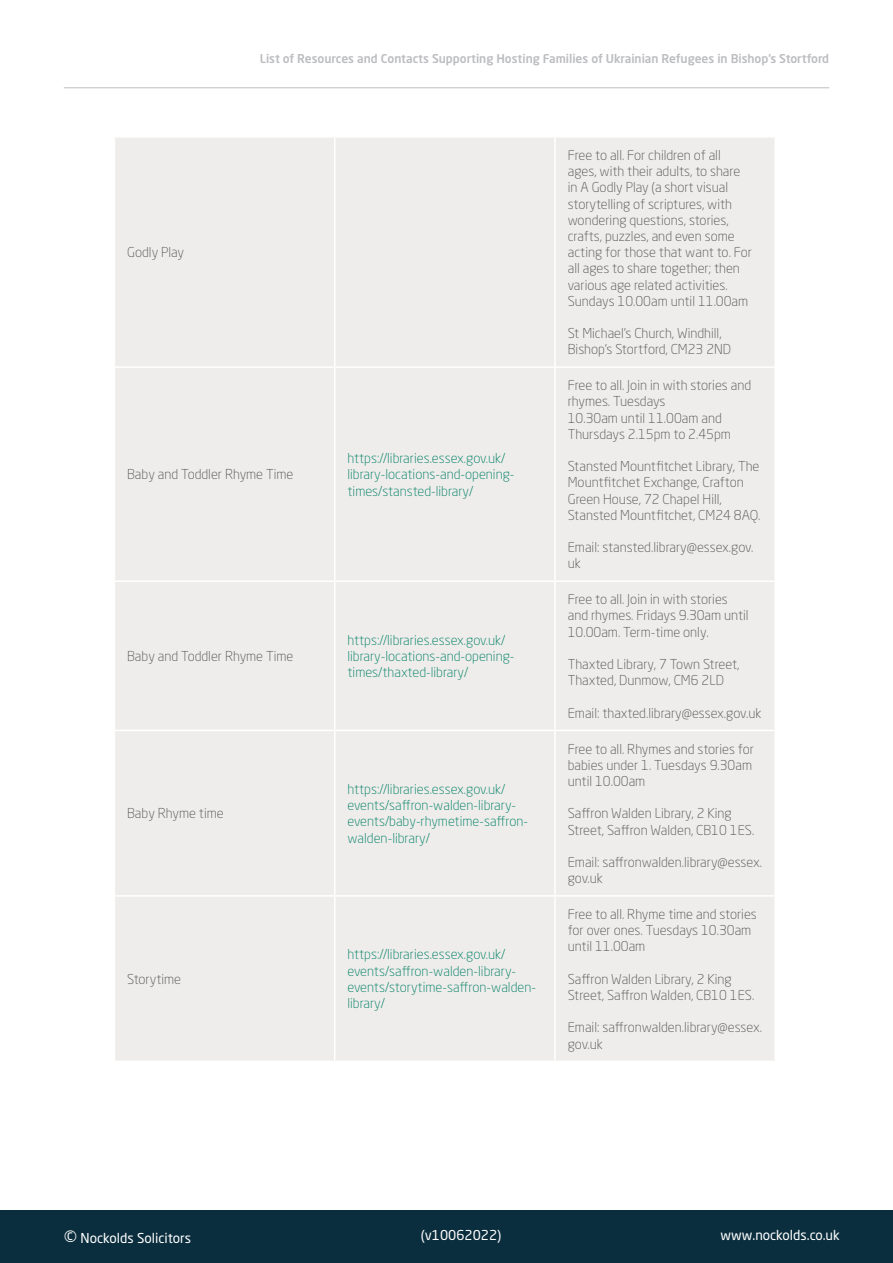
<style>
.page{position:relative;width:893px;height:1263px;background:#fff}
.page>*{position:absolute;margin:0;border:0;box-sizing:border-box;transform-origin:0 0}
.t1{font:18px "Neo Sans Std";color:#fff}
.t2{font:300 13.5px/16.2px "Neo Sans Std";color:#525655}
.t3{font:300 13.5px/16.2px "Neo Sans Std";color:#008063}
.t4{font:13.5px "Neo Sans Std";color:#fff}
.t5{font:500 12px "Neo Sans Std";color:#bcbdc0}
</style>
<div class="page">
<div style="left:0;top:1210px;width:893px;height:53px;background:#0a2e3e"></div>
<div style="left:115px;top:138px;width:659px;height:922px;background:#efedec"></div>
<hr style="left:334px;top:138px;width:1px;height:228px;background:#fff">
<hr style="left:554px;top:138px;width:2px;height:228px;background:#fff">
<hr style="left:114px;top:366px;width:221px;height:2px;background:#fff">
<hr style="left:335px;top:366px;width:220px;height:2px;background:#fff">
<hr style="left:334px;top:368px;width:1px;height:212px;background:#fff">
<hr style="left:555px;top:366px;width:221px;height:2px;background:#fff">
<hr style="left:554px;top:368px;width:2px;height:212px;background:#fff">
<hr style="left:114px;top:580px;width:221px;height:2px;background:#fff">
<hr style="left:335px;top:580px;width:220px;height:2px;background:#fff">
<hr style="left:334px;top:582px;width:1px;height:148px;background:#fff">
<hr style="left:555px;top:580px;width:221px;height:2px;background:#fff">
<hr style="left:554px;top:582px;width:2px;height:148px;background:#fff">
<hr style="left:114px;top:730px;width:221px;height:1px;background:#fff">
<hr style="left:335px;top:730px;width:220px;height:1px;background:#fff">
<hr style="left:334px;top:731px;width:1px;height:164px;background:#fff">
<hr style="left:555px;top:730px;width:221px;height:1px;background:#fff">
<hr style="left:554px;top:731px;width:2px;height:164px;background:#fff">
<hr style="left:114px;top:895px;width:221px;height:2px;background:#fff">
<hr style="left:335px;top:895px;width:220px;height:2px;background:#fff">
<hr style="left:334px;top:897px;width:1px;height:163px;background:#fff">
<hr style="left:555px;top:895px;width:221px;height:2px;background:#fff">
<hr style="left:554px;top:897px;width:2px;height:163px;background:#fff">
<hr style="left:64px;top:87px;width:765px;height:1px;background:#bcbdc0">
<p class="t2" style="left:127px;top:244px;width:58px">Godly Play</p>
<p class="t5" style="left:260px;top:51px;width:571px">List of Resources and Contacts Supporting Hosting Families of Ukrainian Refugees in Bishop’s Stortford</p>
<p class="t2" style="left:568px;top:147px;width:186px">Free to all. For children of all ages, with their adults, to share in A Godly Play (a short visual storytelling of scriptures, with wondering questions, stories, crafts, puzzles, and even some acting for those that want to. For all ages to share together; then various age related activities.<br>Sundays 10.00am until 11.00am</p>
<p class="t2" style="left:568px;top:325px;width:165px">St Michael’s Church, Windhill,<br>Bishop’s Stortford, CM23 2ND</p>
<p class="t2" style="left:127px;top:466px;width:168px">Baby and Toddler Rhyme Time</p>
<p class="t2" style="left:127px;top:648px;width:168px">Baby and Toddler Rhyme Time</p>
<p class="t2" style="left:127px;top:805px;width:98px">Baby Rhyme time</p>
<p class="t2" style="left:127px;top:971px;width:56px">Storytime</p>
<p class="t3" style="left:347px;top:450px;width:169px">https://libraries.essex.gov.uk/ library-locations-and-opening&shy;times/stansted-library/</p>
<p class="t3" style="left:347px;top:632px;width:169px">https://libraries.essex.gov.uk/ library-locations-and-opening&shy;times/thaxted-library/</p>
<p class="t3" style="left:347px;top:781px;width:182px">https://libraries.essex.gov.uk/ events/saffron-walden-library&shy;events/baby-rhymetime-saffron&shy;walden-library/</p>
<p class="t3" style="left:347px;top:946px;width:190px">https://libraries.essex.gov.uk/ events/saffron-walden-library&shy;events/storytime-saffron-walden&shy;library/</p>
<p class="t2" style="left:568px;top:377px;width:185px">Free to all. Join in with stories and rhymes. Tuesdays</p>
<p class="t2" style="left:568px;top:409px;width:165px">10.30am until 11.00am and<br>Thursdays 2.15pm to 2.45pm</p>
<p class="t2" style="left:568px;top:458px;width:194px">Stansted Mountfitchet Library, The Mountfitchet Exchange, Crafton Green House, 72 Chapel Hill, Stansted Mountfitchet, CM24 8AQ.</p>
<p class="t2" style="left:568px;top:539px;width:187px">Email: stansted.library@essex.gov. uk</p>
<p class="t2" style="left:568px;top:591px;width:182px">Free to all. Join in with stories and rhymes. Fridays 9.30am until<br>10.00am. Term-time only.</p>
<p class="t2" style="left:568px;top:656px;width:173px">Thaxted Library, 7 Town Street,<br>Thaxted, Dunmow, CM6 2LD</p>
<p class="t2" style="left:568px;top:704px;width:195px">Email: thaxted.library@essex.gov.uk</p>
<p class="t2" style="left:568px;top:740px;width:188px">Free to all. Rhymes and stories for babies under 1. Tuesdays 9.30am until 10.00am</p>
<p class="t2" style="left:568px;top:805px;width:188px">Saffron Walden Library, 2 King<br>Street, Saffron Walden, CB10 1ES.</p>
<p class="t2" style="left:568px;top:854px;width:196px">Email: saffronwalden.library@essex. gov.uk</p>
<p class="t2" style="left:568px;top:906px;width:191px">Free to all. Rhyme time and stories for over ones. Tuesdays 10.30am until 11.00am</p>
<p class="t2" style="left:568px;top:971px;width:188px">Saffron Walden Library, 2 King<br>Street, Saffron Walden, CB10 1ES.</p>
<p class="t2" style="left:568px;top:1019px;width:196px">Email: saffronwalden.library@essex. gov.uk</p>
<h1 class="t1" style="left:64px;top:1226px;width:15px">©</h1>
<p class="t4" style="left:421px;top:1226px;width:82px">(v10062022)</p>
<p class="t4" style="left:721px;top:1226px;width:121px">www.nockolds.co.uk</p>
<p class="t4" style="left:81px;top:1230px;width:112px">Nockolds Solicitors</p>
</div>
